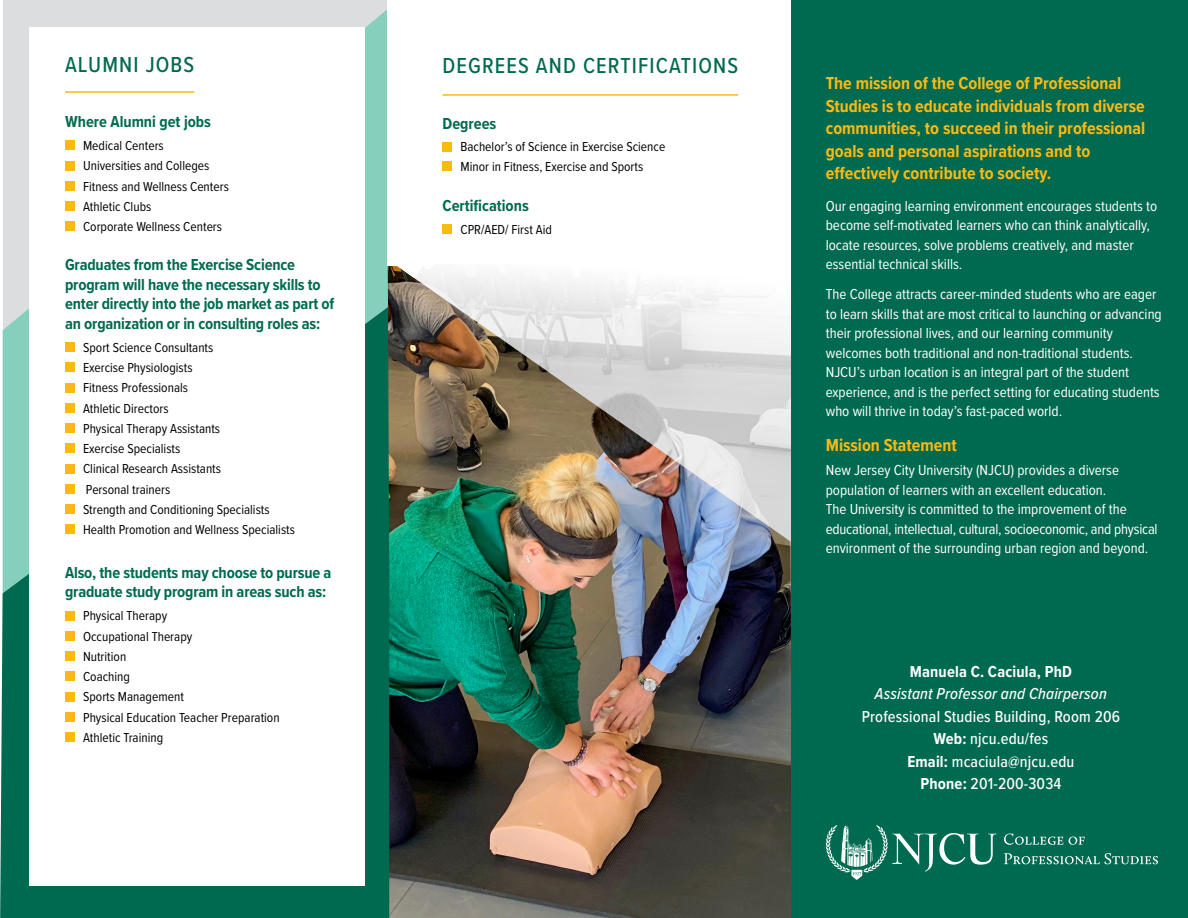
<style>
.page{position:relative;width:1188px;height:918px;background:#fff}
.page>*{position:absolute;margin:0;border:0;box-sizing:border-box;transform-origin:0 0}
.t1{font:500 22.5px "Proxima Nova Cond";letter-spacing:.05em;color:#006a50}
.t2{font:700 18px/22.5px "Proxima Nova Cond";color:#fdb913}
.t3{font:700 16.5px/19.5px "Proxima Nova Cond";letter-spacing:-.01em;color:#006a50}
.t4{font:500 16.5px/22.5px "Proxima Nova Cond";letter-spacing:.01em;color:#fff;text-align:center}
.t5{font:700 16.5px "Proxima Nova Cond";letter-spacing:.01em;color:#fff}
.t6{font:15px/19.5px "Proxima Nova Cond";color:#fff}
.t7{font:13.5px "Proxima Nova Cond";color:#000}
.s1{font-style:italic}
.s2{font-weight:700}
</style>
<div class="page">
<svg style="left:3px;top:0;width:385px;height:294px;background:#c6d9d6"></svg>
<svg style="left:0;top:294px;width:388px;height:624px;background:#26846d"></svg>
<div style="left:30px;top:27px;width:335px;height:858px;background:#fff"></div>
<div style="left:65px;top:141px;width:9px;height:9px;background:#fdb913"></div>
<div style="left:65px;top:161px;width:9px;height:9px;background:#fdb913"></div>
<div style="left:65px;top:181px;width:9px;height:10px;background:#fdb913"></div>
<div style="left:65px;top:201px;width:9px;height:10px;background:#fdb913"></div>
<div style="left:65px;top:222px;width:9px;height:9px;background:#fdb913"></div>
<div style="left:65px;top:342px;width:9px;height:10px;background:#fdb913"></div>
<div style="left:65px;top:363px;width:9px;height:9px;background:#fdb913"></div>
<div style="left:65px;top:383px;width:9px;height:9px;background:#fdb913"></div>
<div style="left:65px;top:403px;width:9px;height:10px;background:#fdb913"></div>
<div style="left:65px;top:423px;width:9px;height:10px;background:#fdb913"></div>
<div style="left:65px;top:444px;width:9px;height:9px;background:#fdb913"></div>
<div style="left:65px;top:464px;width:9px;height:9px;background:#fdb913"></div>
<div style="left:65px;top:484px;width:9px;height:10px;background:#fdb913"></div>
<div style="left:65px;top:504px;width:9px;height:10px;background:#fdb913"></div>
<div style="left:65px;top:525px;width:9px;height:9px;background:#fdb913"></div>
<div style="left:65px;top:611px;width:9px;height:9px;background:#fdb913"></div>
<div style="left:65px;top:631px;width:9px;height:10px;background:#fdb913"></div>
<div style="left:65px;top:672px;width:9px;height:9px;background:#fdb913"></div>
<div style="left:65px;top:692px;width:9px;height:9px;background:#fdb913"></div>
<div style="left:65px;top:712px;width:9px;height:10px;background:#fdb913"></div>
<div style="left:65px;top:732px;width:9px;height:10px;background:#fdb913"></div>
<hr style="left:65px;top:91px;width:129px;height:2px;background:#fdb913">
<img style="left:388px;top:266px;width:403px;height:652px">
<div style="left:791px;top:0;width:397px;height:918px;background:#006a50"></div>
<div style="left:65px;top:651px;width:9px;height:10px;background:#fdb913"></div>
<div style="left:442px;top:142px;width:10px;height:9px;background:#fdb913"></div>
<div style="left:442px;top:162px;width:10px;height:9px;background:#fdb913"></div>
<div style="left:442px;top:225px;width:10px;height:9px;background:#fdb913"></div>
<hr style="left:442px;top:94px;width:296px;height:2px;background:#fdb913">
<div style="left:387px;top:0;width:47px;height:266px;background:#fff"></div>
<svg style="left:393px;top:266px;width:48px;height:12px"></svg>
<svg style="left:826px;top:825px;width:170px;height:55px"></svg>
<svg style="left:1004px;top:834px;width:81px;height:11px"></svg>
<svg style="left:1004px;top:853px;width:154px;height:11px"></svg>
<h1 class="t1" style="left:65px;top:48px;width:131px">ALUMNI JOBS</h1>
<h2 class="t3" style="left:65px;top:111px;width:147px">Where Alumni get jobs</h2>
<p class="t7" style="left:83px;top:136px;width:82px">Medical Centers</p>
<p class="t7" style="left:83px;top:156px;width:128px">Universities and Colleges</p>
<p class="t7" style="left:83px;top:176px;width:147px">Fitness and Wellness Centers</p>
<p class="t7" style="left:83px;top:196px;width:70px">Athletic Clubs</p>
<p class="t7" style="left:83px;top:217px;width:141px">Corporate Wellness Centers</p>
<h2 class="t3" style="left:65px;top:254px;width:271px">Graduates from the Exercise Science program will have the necessary skills to enter directly into the job market as part of an organization or in consulting roles as:</h2>
<p class="t7" style="left:83px;top:337px;width:132px">Sport Science Consultants</p>
<p class="t7" style="left:83px;top:358px;width:111px">Exercise Physiologists</p>
<p class="t7" style="left:83px;top:378px;width:106px">Fitness Professionals</p>
<p class="t7" style="left:83px;top:398px;width:87px">Athletic Directors</p>
<p class="t7" style="left:83px;top:418px;width:139px">Physical Therapy Assistants</p>
<p class="t7" style="left:83px;top:439px;width:99px">Exercise Specialists</p>
<p class="t7" style="left:83px;top:459px;width:139px">Clinical Research Assistants</p>
<p class="t7" style="left:86px;top:479px;width:86px">Personal trainers</p>
<p class="t7" style="left:83px;top:499px;width:188px">Strength and Conditioning Specialists</p>
<p class="t7" style="left:83px;top:520px;width:213px">Health Promotion and Wellness Specialists</p>
<h2 class="t3" style="left:65px;top:562px;width:268px">Also, the students may choose to pursue a graduate study program in areas such as:</h2>
<p class="t7" style="left:83px;top:606px;width:86px">Physical Therapy</p>
<p class="t7" style="left:83px;top:626px;width:111px">Occupational Therapy</p>
<p class="t7" style="left:83px;top:646px;width:45px">Nutrition</p>
<p class="t7" style="left:83px;top:667px;width:48px">Coaching</p>
<p class="t7" style="left:83px;top:687px;width:102px">Sports Management</p>
<p class="t7" style="left:83px;top:707px;width:198px">Physical Education Teacher Preparation</p>
<p class="t7" style="left:83px;top:727px;width:82px">Athletic Training</p>
<h1 class="t1" style="left:442px;top:48px;width:297px">DEGREES AND CERTIFICATIONS</h1>
<h2 class="t3" style="left:442px;top:113px;width:55px">Degrees</h2>
<p class="t7" style="left:460px;top:137px;width:206px">Bachelor’s of Science in Exercise Science</p>
<p class="t7" style="left:460px;top:157px;width:184px">Minor in Fitness, Exercise and Sports</p>
<h2 class="t3" style="left:442px;top:196px;width:88px">Certifications</h2>
<p class="t7" style="left:460px;top:220px;width:93px">CPR/AED/ First Aid</p>
<h1 class="t2" style="left:826px;top:72px;width:321px">The mission of the College of Professional Studies is to educate individuals from diverse communities, to succeed in their professional goals and personal aspirations and to effectively contribute to society.</h1>
<p class="t6" style="left:826px;top:195px;width:333px">Our engaging learning environment encourages students to become self-motivated learners who can think analytically, locate resources, solve problems creatively, and master essential technical skills.</p>
<p class="t6" style="left:826px;top:284px;width:338px">The College attracts career-minded students who are eager to learn skills that are most critical to launching or advancing their professional lives, and our learning community welcomes both traditional and non-traditional students.<br>NJCU’s urban location is an integral part of the student experience, and is the perfect setting for educating students who will thrive in today’s fast-paced world.</p>
<h2 class="t2" style="left:826px;top:434px;width:133px">Mission Statement</h2>
<p class="t6" style="left:826px;top:460px;width:333px">New Jersey City University (NJCU) provides a diverse population of learners with an excellent education.<br>The University is committed to the improvement of the educational, intellectual, cultural, socioeconomic, and physical environment of the surrounding urban region and beyond.</p>
<p class="t5" style="left:910px;top:659px;width:164px">Manuela C. Caciula, PhD</p>
<p class="t4" style="left:862px;top:682px;width:260px"><span class="s1">Assistant Professor and Chairperson<br></span>Professional Studies Building, Room 206</p>
<p class="t4" style="left:934px;top:727px;width:116px"><span class="s2">Web:</span> njcu.edu/fes</p>
<p class="t4" style="left:907px;top:749px;width:169px"><span class="s2">Email:</span> mcaciula@njcu.edu</p>
<p class="t4" style="left:920px;top:772px;width:142px"><span class="s2">Phone:</span> 201-200-3034</p>
</div>
